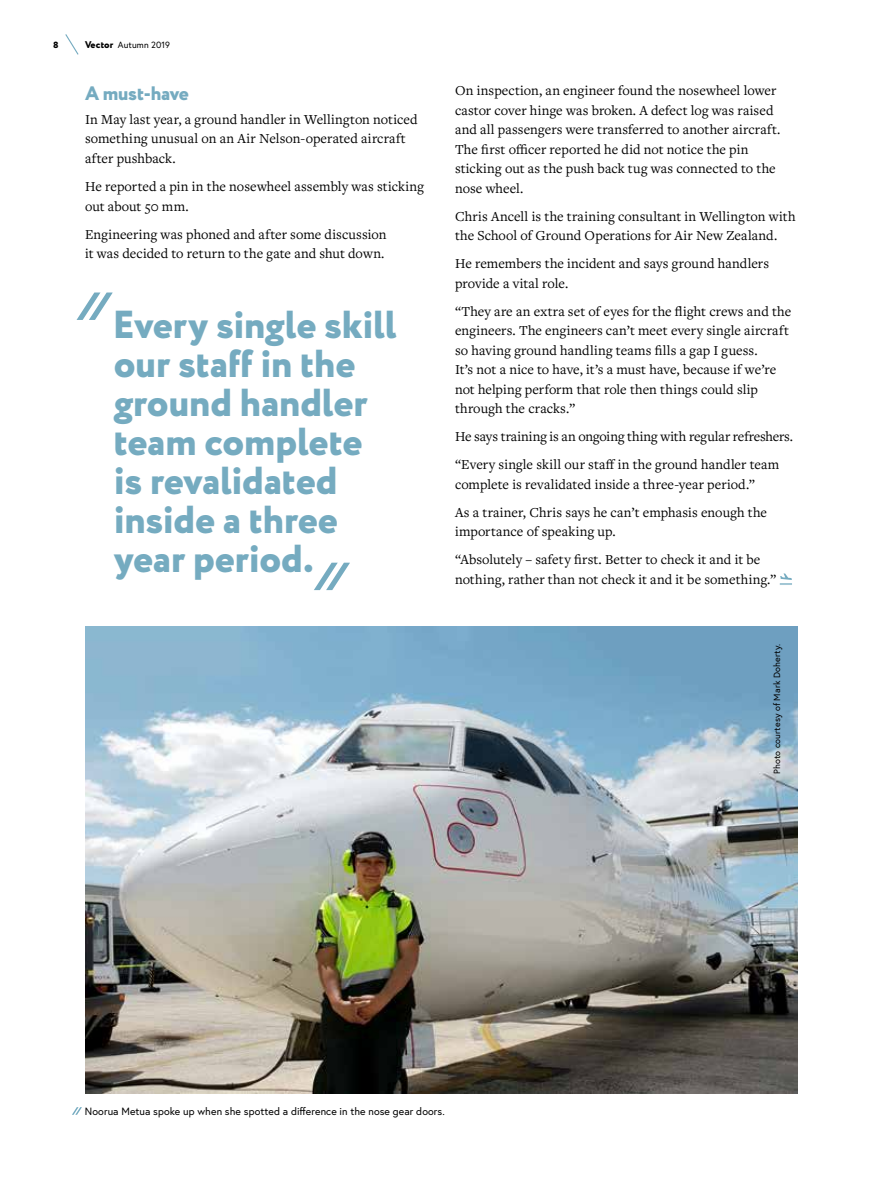
<style>
.page{position:relative;width:893px;height:1200px;background:#fff}
.page>*{position:absolute;margin:0;border:0;box-sizing:border-box;transform-origin:0 0}
.Pullquote{font:800 39px/39px "Circe";letter-spacing:-.005em;color:#75abc0}
.t1{font:800 19.5px "Circe";letter-spacing:-.01em;color:#75abc0}
.Body{font:14.25px/19.5px "Freight Text Pro";letter-spacing:.005em;color:#000}
.t2{font:10.5px "Europa";letter-spacing:.005em;color:#000}
.Photocredit_blk{font:9px "Europa";letter-spacing:.015em;color:#000}
.t3{font:800 9px "Circe";color:#000}
.s1{font-family:"Circe";font-weight:800;font-size:9.75px}
</style>
<div class="page">
<svg style="left:72px;top:1107px;width:10px;height:7px"></svg>
<svg style="left:780px;top:573px;width:12px;height:12px"></svg>
<svg style="left:77px;top:292px;width:36px;height:28px"></svg>
<svg style="left:314px;top:562px;width:36px;height:28px"></svg>
<img style="left:85px;top:626px;width:712px;height:467px">
<svg style="left:65px;top:34px;width:14px;height:21px"></svg>
<p class="t3" style="left:53px;top:38px;width:7px">8</p>
<p class="Photocredit_blk" style="left:85px;top:39px;width:87px"><span class="s1">Vector</span> Autumn 2019</p>
<h2 class="t1" style="left:85px;top:80px;width:105px">A must-have</h2>
<p class="Body" style="left:85px;top:109px;width:334px">In May last year, a ground handler in Wellington noticed something unusual on an Air Nelson-operated aircraft after pushback.</p>
<p class="Body" style="left:85px;top:176px;width:340px">He reported a pin in the nosewheel assembly was sticking out about 50 mm.</p>
<p class="Body" style="left:85px;top:224px;width:303px">Engineering was phoned and after some discussion it was decided to return to the gate and shut down.</p>
<p class="Pullquote" style="left:113px;top:307px;width:286px">Every single skill our staff in the ground handler team complete is revalidated inside a three year period.</p>
<p class="Body" style="left:455px;top:80px;width:327px">On inspection, an engineer found the nosewheel lower castor cover hinge was broken. A defect log was raised and all passengers were transferred to another aircraft.<br>The first officer reported he did not notice the pin sticking out as the push back tug was connected to the nose wheel.</p>
<p class="Body" style="left:455px;top:206px;width:342px">Chris Ancell is the training consultant in Wellington with the School of Ground Operations for Air New Zealand.</p>
<p class="Body" style="left:455px;top:253px;width:316px">He remembers the incident and says ground handlers provide a vital role.</p>
<p class="Body" style="left:455px;top:301px;width:338px">“They are an extra set of eyes for the flight crews and the engineers. The engineers can’t meet every single aircraft so having ground handling teams fills a gap I guess.<br>It’s not a nice to have, it’s a must have, because if we’re not helping perform that role then things could slip through the cracks.”</p>
<p class="Body" style="left:455px;top:426px;width:340px">He says training is an ongoing thing with regular refreshers.</p>
<p class="Body" style="left:455px;top:454px;width:326px">“Every single skill our staff in the ground handler team complete is revalidated inside a three-year period.”</p>
<p class="Body" style="left:455px;top:502px;width:314px">As a trainer, Chris says he can’t emphasis enough the importance of speaking up.</p>
<p class="Body" style="left:455px;top:549px;width:323px">“Absolutely – safety first. Better to check it and it be nothing, rather than not check it and it be something.”</p>
<p class="Photocredit_blk" style="left:771px;top:773px;width:132px;rotate:-90deg">Photo courtesy of Mark Doherty.</p>
<p class="t2" style="left:85px;top:1104px;width:362px">Noorua Metua spoke up when she spotted a difference in the nose gear doors.</p>
</div>
